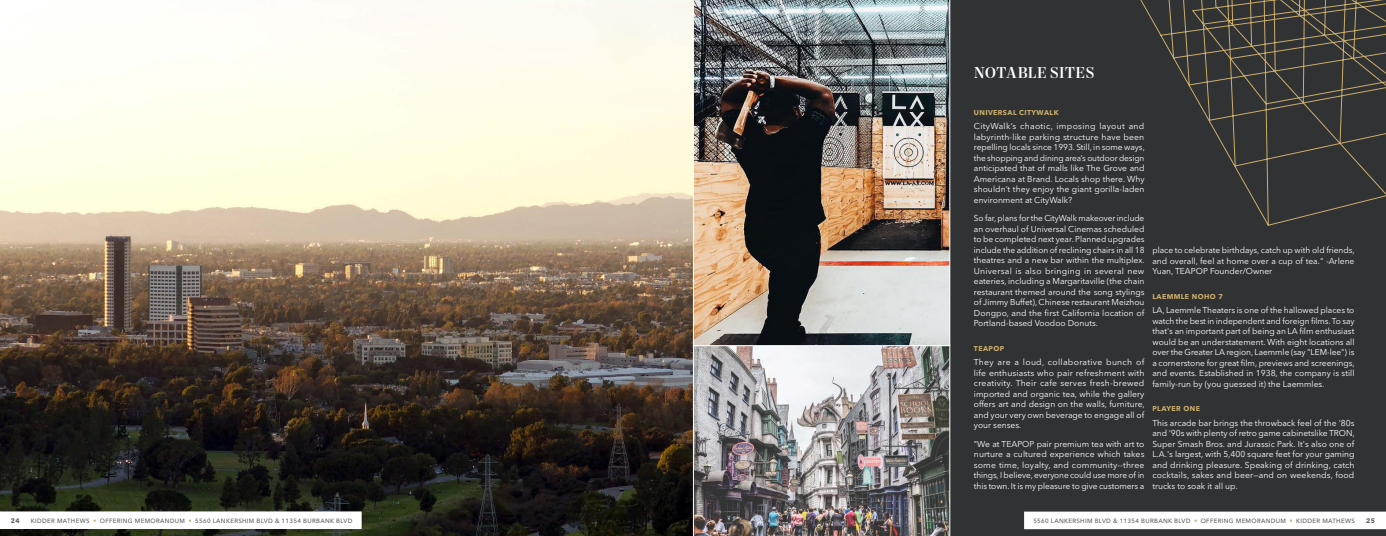
<style>
.page{position:relative;width:1386px;height:536px;background:#fff}
.page>*{position:absolute;margin:0;border:0;box-sizing:border-box;transform-origin:0 0}
.Headline_-_Level_2{font:500 15.75px "Mort Modern 09";color:#fff}
.Body_Copy_-_Charcoal{font:8.49px/10.5px "Avenir Next LT Pro";color:#fff;text-align:justify}
.Subhead_-_Level_1{font:700 7px "Avenir Next LT Pro";letter-spacing:.06em;color:#cbae6b}
.t1{font:700 6.56px "Avenir Next LT Pro";color:#5e5d5d}
.t2{font:500 6.12px "Avenir Next LT Pro";letter-spacing:.05em;color:#5e5d5d}
.s1{color:#cbae6b}
</style>
<div class="page">
<img style="left:0;top:0;width:693px;height:536px">
<div style="left:950px;top:0;width:436px;height:536px;background:#313234"></div>
<img style="left:693px;top:346px;width:257px;height:190px">
<img style="left:693px;top:0;width:257px;height:346px">
<svg style="left:1140px;top:0;width:246px;height:226px"></svg>
<div style="left:1024px;top:511px;width:362px;height:18px;background:#fff"></div>
<svg style="left:0;top:511px;width:362px;height:18px"></svg>
<p class="Headline_-_Level_2" style="left:974px;top:63px;width:122px">NOTABLE SITES</p>
<p class="Subhead_-_Level_1" style="left:974px;top:108px;width:86px">UNIVERSAL CITYWALK</p>
<p class="Body_Copy_-_Charcoal" style="left:974px;top:121px;width:172px">CityWalk’s chaotic, imposing layout and labyrinth-like parking structure have been repelling locals since 1993. Still, in some ways, the shopping and dining area’s outdoor design anticipated that of malls like The Grove and Americana at Brand. Locals shop there. Why shouldn’t they enjoy the giant gorilla-laden environment at CityWalk?</p>
<p class="Body_Copy_-_Charcoal" style="left:974px;top:213px;width:172px">So far, plans for the CityWalk makeover include an overhaul of Universal Cinemas scheduled to be completed next year. Planned upgrades include the addition of reclining chairs in all 18 theatres and a new bar within the multiplex.<br>Universal is also bringing in several new eateries, including a Margaritaville (the chain restaurant themed around the song stylings of Jimmy Buffet), Chinese restaurant Meizhou Dongpo, and the first California location of Portland-based Voodoo Donuts.</p>
<p class="Subhead_-_Level_1" style="left:974px;top:344px;width:32px">TEAPOP</p>
<p class="Body_Copy_-_Charcoal" style="left:974px;top:357px;width:172px">They are a loud, collaborative bunch of life enthusiasts who pair refreshment with creativity. Their cafe serves fresh-brewed imported and organic tea, while the gallery offers art and design on the walls, furniture, and your very own beverage to engage all of your senses.</p>
<p class="Body_Copy_-_Charcoal" style="left:974px;top:438px;width:172px">"We at TEAPOP pair premium tea with art to nurture a cultured experience which takes some time, loyalty, and community--three things, I believe, everyone could use more of in this town. It is my pleasure to give customers a</p>
<p class="Body_Copy_-_Charcoal" style="left:1152px;top:245px;width:204px">place to celebrate birthdays, catch up with old friends, and overall, feel at home over a cup of tea." -Arlene Yuan, TEAPOP Founder/Owner</p>
<p class="Subhead_-_Level_1" style="left:1152px;top:292px;width:72px">LAEMMLE NOHO 7</p>
<p class="Body_Copy_-_Charcoal" style="left:1152px;top:305px;width:204px">LA, Laemmle Theaters is one of the hallowed places to watch the best in independent and foreign films. To say that's an important part of being an LA film enthusiast would be an understatement. With eight locations all over the Greater LA region, Laemmle (say "LEM-lee") is a cornerstone for great film, previews and screenings, and events. Established in 1938, the company is still family-run by (you guessed it) the Laemmles.</p>
<p class="Subhead_-_Level_1" style="left:1152px;top:404px;width:49px">PLAYER ONE</p>
<p class="Body_Copy_-_Charcoal" style="left:1152px;top:417px;width:204px">This arcade bar brings the throwback feel of the '80s and '90s with plenty of retro game cabinetslike TRON, Super Smash Bros. and Jurassic Park. It's also one of L.A.'s largest, with 5,400 square feet for your gaming and drinking pleasure. Speaking of drinking, catch cocktails, sakes and beer—and on weekends, food trucks to soak it all up.</p>
<p class="t1" style="left:11px;top:516px;width:10px">24</p>
<p class="t2" style="left:31px;top:516px;width:323px">KIDDER MATHEWS <span class="s1">■</span> OFFERING MEMORANDUM <span class="s1">■</span> 5560 LANKERSHIM BLVD &amp; 11354 BURBANK BLVD</p>
<p class="t2" style="left:1033px;top:516px;width:323px">5560 LANKERSHIM BLVD &amp; 11354 BURBANK BLVD <span class="s1">■</span> OFFERING MEMORANDUM <span class="s1">■</span> KIDDER MATHEWS</p>
<p class="t1" style="left:1366px;top:516px;width:10px">25</p>
</div>
